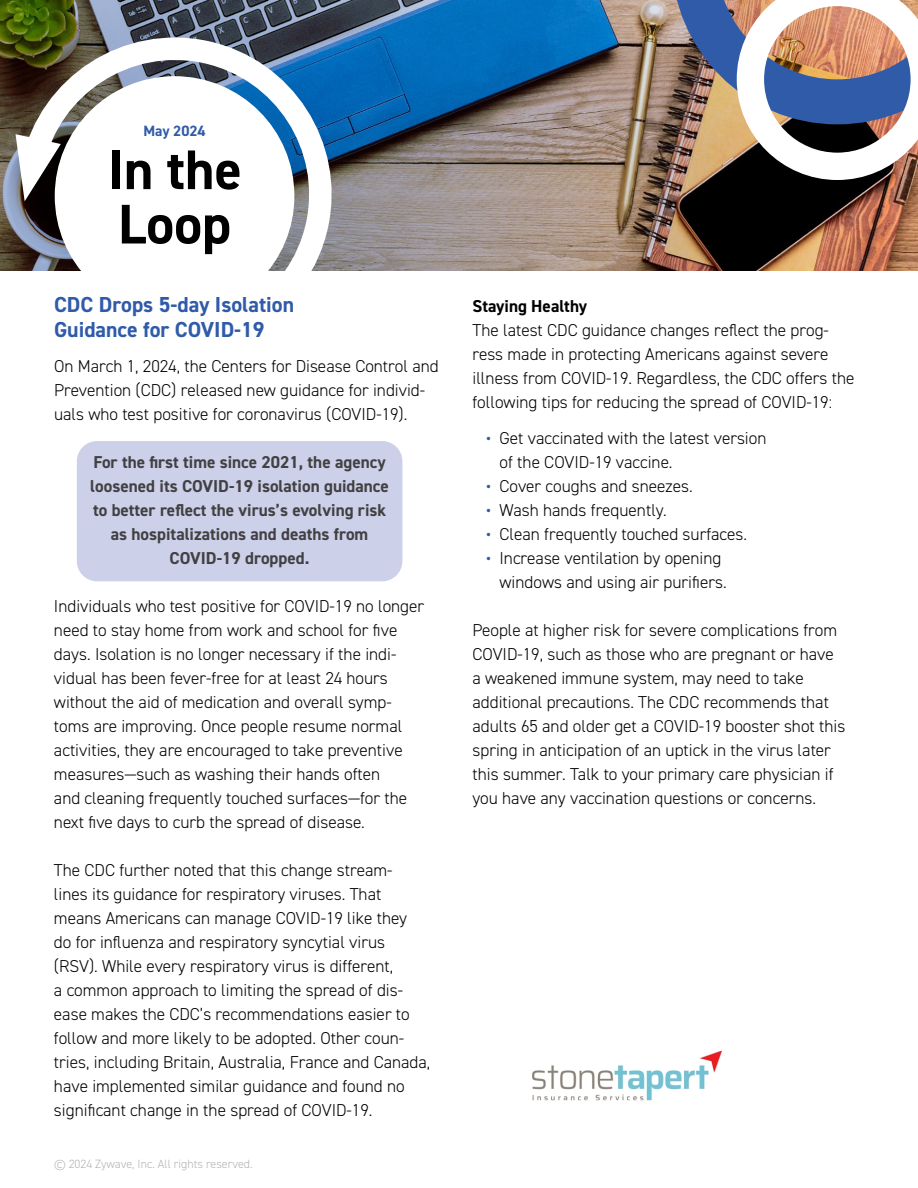
<style>
.page{position:relative;width:918px;height:1188px;background:#fff}
.page>*{position:absolute;margin:0;border:0;box-sizing:border-box;transform-origin:0 0}
.t1{font:700 55.95px/54.3px "DIN2014";color:#000}
.t2{font:700 21.75px/25.5px "DIN2014";color:#2f5ba9}
.t3{font:300 17.25px/24px "DIN2014";color:#000}
.t4{font:700 17.25px/24px "DIN2014";color:#414042;text-align:center}
.t5{font:700 17.25px "DIN2014";color:#000}
.t6{font:700 15px "DIN2014";color:#2f5ba9}
.t7{font:300 12px "DIN2014";color:#b1b4b6}
.s1{font-family:"Public Sans";font-weight:600;font-size:15px;color:#2f5ba9}
</style>
<div class="page">
<img style="left:0;top:0;width:918px;height:271px">
<svg style="left:6px;top:8px;width:355px;height:263px"></svg>
<svg style="left:16px;top:134px;width:45px;height:67px"></svg>
<img style="left:672px;top:0;width:246px;height:180px">
<div style="left:77px;top:441px;width:325px;height:140px;background:#cdd0e9;border-radius:20px"></div>
<img style="left:532px;top:1050px;width:190px;height:51px">
<p class="t6" style="left:143px;top:121px;width:64px">May 2024</p>
<h1 class="t1" style="left:107px;top:142px;width:136px">In the<br>Loop</h1>
<p class="t2" style="left:54px;top:291px;width:242px">CDC Drops 5-day Isolation<br>Guidance for COVID-19</p>
<p class="t3" style="left:54px;top:354px;width:386px">On March 1, 2024, the Centers for Disease Control and<br>Prevention (CDC) released new guidance for individ&shy;uals who test positive for coronavirus (COVID-19).</p>
<p class="t4" style="left:90px;top:450px;width:300px">For the first time since 2021, the agency loosened its COVID-19 isolation guidance to better reflect the virus’s evolving risk as hospitalizations and deaths from COVID-19 dropped.</p>
<p class="t3" style="left:54px;top:594px;width:372px">Individuals who test positive for COVID-19 no longer need to stay home from work and school for five days. Isolation is no longer necessary if the indi&shy;vidual has been fever-free for at least 24 hours without the aid of medication and overall symp&shy;toms are improving. Once people resume normal activities, they are encouraged to take preventive measures—such as washing their hands often<br>and cleaning frequently touched surfaces—for the next five days to curb the spread of disease.</p>
<p class="t3" style="left:54px;top:858px;width:378px">The CDC further noted that this change stream&shy;lines its guidance for respiratory viruses. That means Americans can manage COVID-19 like they<br>do for influenza and respiratory syncytial virus (RSV). While every respiratory virus is different,<br>a common approach to limiting the spread of dis&shy;ease makes the CDC’s recommendations easier to follow and more likely to be adopted. Other coun&shy;tries, including Britain, Australia, France and Canada, have implemented similar guidance and found no significant change in the spread of COVID-19.</p>
<p class="t7" style="left:54px;top:1157px;width:200px">© 2024 Zywave, Inc. All rights reserved.</p>
<p class="t5" style="left:472px;top:294px;width:116px">Staying Healthy</p>
<p class="t3" style="left:472px;top:318px;width:383px">The latest CDC guidance changes reflect the prog&shy;ress made in protecting Americans against severe illness from COVID-19. Regardless, the CDC offers the following tips for reducing the spread of COVID-19:</p>
<p class="t3" style="left:500px;top:426px;width:268px;text-indent:-14px"><span class="s1">•</span> Get vaccinated with the latest version of the COVID-19 vaccine.</p>
<p class="t3" style="left:486px;top:474px;width:208px"><span class="s1">•</span> Cover coughs and sneezes.</p>
<p class="t3" style="left:486px;top:498px;width:182px"><span class="s1">•</span> Wash hands frequently.</p>
<p class="t3" style="left:486px;top:522px;width:263px"><span class="s1">•</span> Clean frequently touched surfaces.</p>
<p class="t3" style="left:500px;top:546px;width:229px;text-indent:-14px"><span class="s1">•</span> Increase ventilation by opening windows and using air purifiers.</p>
<p class="t3" style="left:473px;top:618px;width:374px">People at higher risk for severe complications from COVID-19, such as those who are pregnant or have a weakened immune system, may need to take additional precautions. The CDC recommends that adults 65 and older get a COVID-19 booster shot this spring in anticipation of an uptick in the virus later this summer. Talk to your primary care physician if you have any vaccination questions or concerns.</p>
</div>
